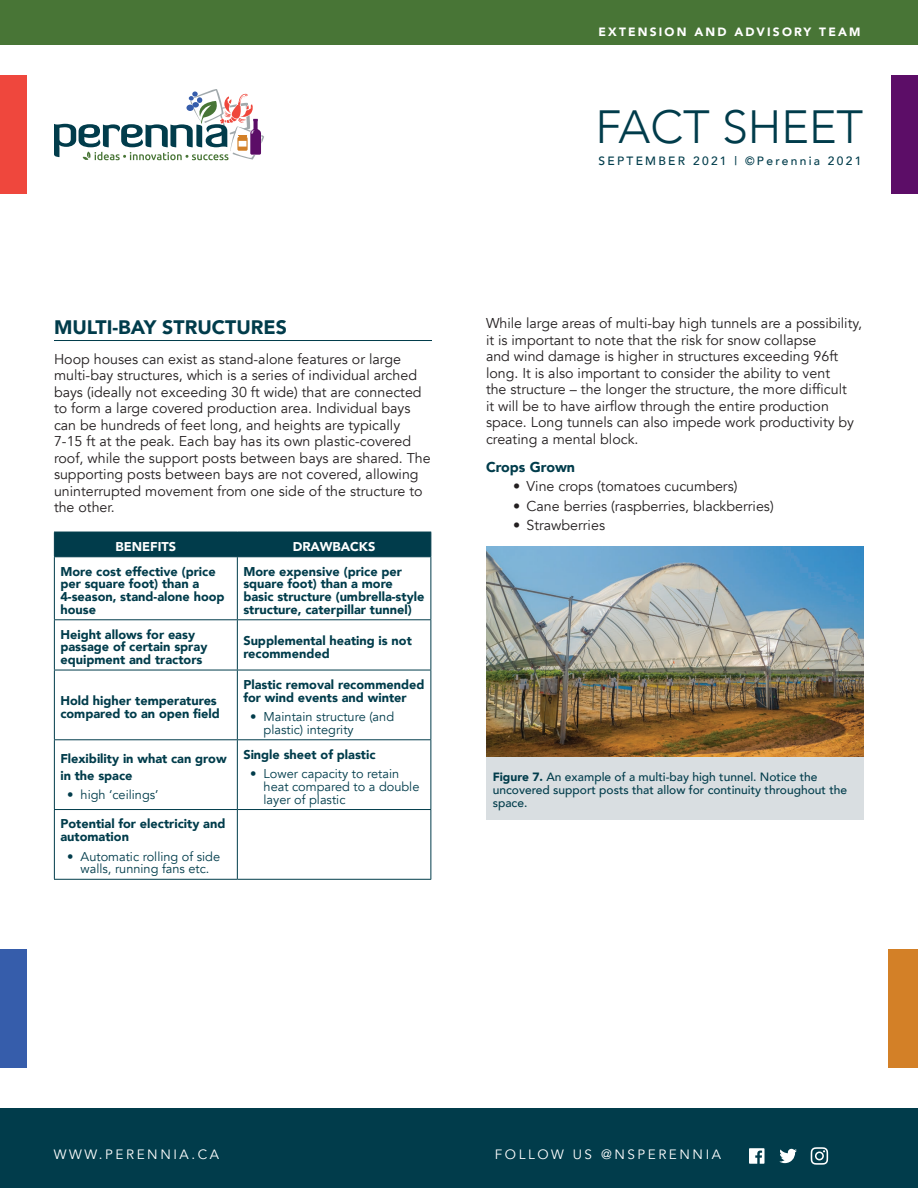
<style>
.page{position:relative;width:918px;height:1188px;background:#fff}
.page>*{position:absolute;margin:0;border:0;box-sizing:border-box;transform-origin:0 0}
.t1{font:300 46.5px "Avenir";color:#013c4b}
.t2{font:900 19.5px "Avenir";color:#013c4b}
.t3{font:14.25px/16.5px "Avenir";color:#231f20}
.t4{font:900 14.25px "Avenir";color:#013c4b}
.t5{font:13.5px "Avenir";letter-spacing:.19em;color:#fff}
.t6{font:900 12.75px/12.8px "Avenir";color:#013c4b}
.t7{font:12.75px/12.8px "Avenir";color:#013c4b}
.t8{font:900 12.75px "Avenir";color:#fff}
.t9{font:500 12px/12.8px "Avenir";color:#013c4b}
.t10{font:500 12px "Avenir";letter-spacing:.19em;color:#013c4b}
.t11{font:900 12px "Avenir";letter-spacing:.18em;color:#fff}
.s1{font-weight:900}
</style>
<div class="page">
<svg style="left:54px;top:89px;width:210px;height:71px"></svg>
<div style="left:0;top:1108px;width:918px;height:80px;background:#013c4b"></div>
<div style="left:0;top:0;width:918px;height:44px;background:#487536"></div>
<div style="left:0;top:75px;width:27px;height:118px;background:#ef473d"></div>
<div style="left:0;top:949px;width:27px;height:119px;background:#365dab"></div>
<div style="left:891px;top:75px;width:27px;height:118px;background:#5c0d67"></div>
<svg style="left:749px;top:1148px;width:16px;height:16px"></svg>
<svg style="left:779px;top:1149px;width:18px;height:14px"></svg>
<svg style="left:811px;top:1147px;width:17px;height:18px"></svg>
<div style="left:889px;top:949px;width:29px;height:119px;background:#d38027"></div>
<hr style="left:54px;top:340px;width:378px;height:1px;background:#013c4b">
<div style="left:54px;top:532px;width:377px;height:24px;background:#013c4b"></div>
<hr style="left:54px;top:556px;width:183px;height:1px;background:#013c4b">
<hr style="left:54px;top:557px;width:1px;height:62px;background:#013c4b">
<hr style="left:237px;top:556px;width:194px;height:1px;background:#013c4b">
<hr style="left:237px;top:557px;width:1px;height:62px;background:#013c4b">
<hr style="left:430px;top:557px;width:1px;height:62px;background:#013c4b">
<hr style="left:54px;top:619px;width:183px;height:1px;background:#013c4b">
<hr style="left:54px;top:620px;width:1px;height:50px;background:#013c4b">
<hr style="left:237px;top:619px;width:194px;height:1px;background:#013c4b">
<hr style="left:237px;top:620px;width:1px;height:50px;background:#013c4b">
<hr style="left:430px;top:620px;width:1px;height:50px;background:#013c4b">
<hr style="left:54px;top:670px;width:183px;height:1px;background:#013c4b">
<hr style="left:54px;top:670px;width:1px;height:69px;background:#013c4b">
<hr style="left:237px;top:670px;width:194px;height:1px;background:#013c4b">
<hr style="left:237px;top:670px;width:1px;height:69px;background:#013c4b">
<hr style="left:430px;top:670px;width:1px;height:69px;background:#013c4b">
<hr style="left:54px;top:739px;width:183px;height:1px;background:#013c4b">
<hr style="left:54px;top:740px;width:1px;height:69px;background:#013c4b">
<hr style="left:237px;top:739px;width:194px;height:1px;background:#013c4b">
<hr style="left:237px;top:740px;width:1px;height:69px;background:#013c4b">
<hr style="left:430px;top:740px;width:1px;height:69px;background:#013c4b">
<hr style="left:54px;top:809px;width:183px;height:1px;background:#013c4b">
<hr style="left:54px;top:810px;width:1px;height:69px;background:#013c4b">
<hr style="left:237px;top:809px;width:194px;height:1px;background:#013c4b">
<hr style="left:237px;top:810px;width:1px;height:69px;background:#013c4b">
<hr style="left:430px;top:810px;width:1px;height:69px;background:#013c4b">
<hr style="left:54px;top:879px;width:183px;height:1px;background:#013c4b">
<hr style="left:237px;top:879px;width:194px;height:1px;background:#013c4b">
<div style="left:486px;top:757px;width:378px;height:62px;background:#d9dee1"></div>
<img style="left:486px;top:546px;width:378px;height:211px">
<p class="t11" style="left:599px;top:22px;width:263px">EXTENSION AND ADVISORY TEAM</p>
<h1 class="t1" style="left:595px;top:100px;width:269px">FACT SHEET</h1>
<p class="t10" style="left:599px;top:150px;width:264px">SEPTEMBER 2021 | ©Perennia 2021</p>
<h2 class="t2" style="left:54px;top:310px;width:234px">MULTI-BAY STRUCTURES</h2>
<p class="t3" style="left:54px;top:351px;width:378px">Hoop houses can exist as stand-alone features or large multi-bay structures, which is a series of individual arched bays (ideally not exceeding 30 ft wide) that are connected to form a large covered production area. Individual bays can be hundreds of feet long, and heights are typically 7-15 ft at the peak. Each bay has its own plastic-covered roof, while the support posts between bays are shared. The supporting posts between bays are not covered, allowing uninterrupted movement from one side of the structure to the other.</p>
<p class="t8" style="left:116px;top:535px;width:62px">BENEFITS</p>
<p class="t8" style="left:293px;top:535px;width:84px">DRAWBACKS</p>
<p class="t6" style="left:60px;top:564px;width:166px">More cost effective (price per square foot) than a<br>4-season, stand-alone hoop house</p>
<p class="t6" style="left:243px;top:564px;width:183px">More expensive (price per square foot) than a more basic structure (umbrella-style structure, caterpillar tunnel)</p>
<p class="t6" style="left:60px;top:627px;width:149px">Height allows for easy passage of certain spray equipment and tractors</p>
<p class="t6" style="left:243px;top:634px;width:170px">Supplemental heating is not recommended</p>
<p class="t6" style="left:60px;top:694px;width:161px">Hold higher temperatures compared to an open field</p>
<p class="t6" style="left:243px;top:678px;width:183px">Plastic removal recommended for wind events and winter</p>
<p class="t7" style="left:264px;top:710px;width:132px;text-indent:-14px">• Maintain structure (and plastic) integrity</p>
<p class="t6" style="left:60px;top:750px;width:168px;line-height:16.5px">Flexibility in what can grow in the space</p>
<p class="t7" style="left:67px;top:788px;width:93px">• high ‘ceilings’</p>
<p class="t6" style="left:60px;top:817px;width:167px">Potential for electricity and automation</p>
<p class="t7" style="left:67px;top:850px;width:155px;text-align:center">• Automatic rolling of side walls, running fans etc.</p>
<p class="t6" style="left:243px;top:747px;width:134px">Single sheet of plastic</p>
<p class="t7" style="left:264px;top:767px;width:157px;text-indent:-14px">• Lower capacity to retain heat compared to a double layer of plastic</p>
<p class="t3" style="left:486px;top:316px;width:377px">While large areas of multi-bay high tunnels are a possibility, it is important to note that the risk for snow collapse<br>and wind damage is higher in structures exceeding 96ft long. It is also important to consider the ability to vent<br>the structure – the longer the structure, the more difficult<br>it will be to have airflow through the entire production space. Long tunnels can also impede work productivity by creating a mental block.</p>
<p class="t4" style="left:486px;top:454px;width:91px">Crops Grown</p>
<p class="t3" style="left:513px;top:478px;width:226px">• Vine crops (tomatoes cucumbers)</p>
<p class="t3" style="left:513px;top:498px;width:262px">• Cane berries (raspberries, blackberries)</p>
<p class="t3" style="left:513px;top:517px;width:94px">• Strawberries</p>
<p class="t9" style="left:493px;top:770px;width:356px"><span class="s1">Figure 7.</span> An example of a multi-bay high tunnel. Notice the uncovered support posts that allow for continuity throughout the space.</p>
<p class="t5" style="left:54px;top:1146px;width:167px">WWW.PERENNIA.CA</p>
<p class="t5" style="left:495px;top:1146px;width:228px">FOLLOW US @NSPERENNIA</p>
</div>
